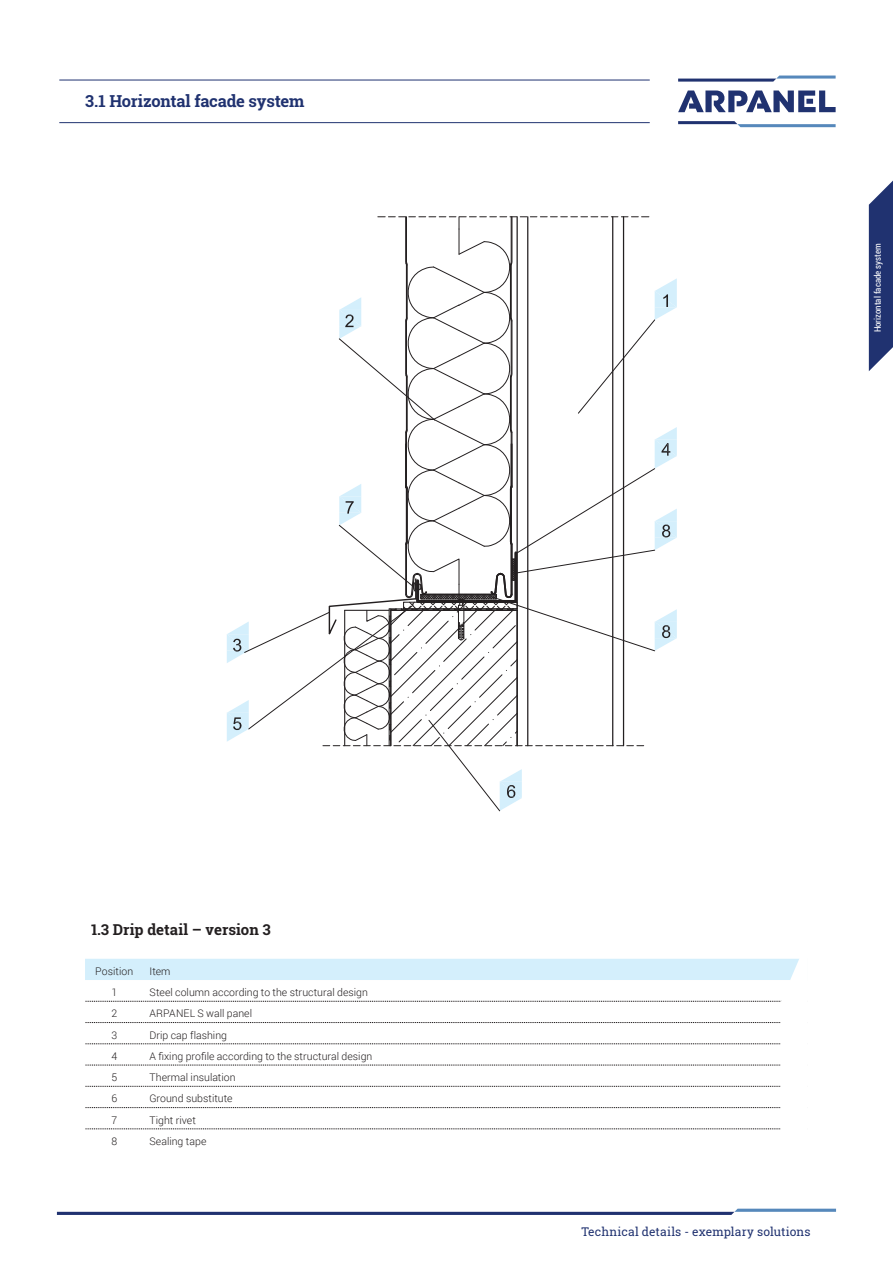
<style>
.page{position:relative;width:893px;height:1263px;background:#fff}
.page>*{position:absolute;margin:0;border:0;box-sizing:border-box;transform-origin:0 0}
.t1{font:700 16.5px "Roboto Slab";letter-spacing:-.01em;color:#203270}
.t2{font:700 15px "Roboto Slab";color:#231f20}
.t3{font:12px "Roboto Slab";letter-spacing:.015em;color:#203270}
.t4{font:300 10.5px "Roboto";letter-spacing:.005em;color:#231f20}
.t5{font:9px "Roboto Condensed";color:#fff}
</style>
<div class="page">
<svg style="left:678px;top:91px;width:158px;height:21px"></svg>
<svg style="left:678px;top:121px;width:158px;height:6px"></svg>
<svg style="left:678px;top:76px;width:158px;height:6px"></svg>
<hr style="left:59px;top:122px;width:591px;height:1px;background:#203270">
<hr style="left:59px;top:80px;width:591px;height:1px;background:#203270">
<svg style="left:57px;top:1209px;width:779px;height:6px"></svg>
<svg style="left:869px;top:180px;width:24px;height:191px;background:#3c4c82"></svg>
<svg style="left:227px;top:216px;width:450px;height:595px"></svg>
<svg style="left:85px;top:958px;width:714px;height:172px"></svg>
<h1 class="t1" style="left:85px;top:90px;width:221px">3.1 Horizontal facade system</h1>
<p class="t5" style="left:871px;top:332px;width:91px;rotate:-90deg">Horizontal facade system</p>
<h2 class="t2" style="left:91px;top:919px;width:181px">1.3 Drip detail – version 3</h2>
<p class="t4" style="left:95px;top:964px;width:39px">Position</p>
<p class="t4" style="left:149px;top:964px;width:23px">Item</p>
<p class="t4" style="left:111px;top:985px;width:7px">1</p>
<p class="t4" style="left:149px;top:985px;width:220px">Steel column according to the structural design</p>
<p class="t4" style="left:111px;top:1006px;width:7px">2</p>
<p class="t4" style="left:149px;top:1006px;width:104px">ARPANEL S wall panel</p>
<p class="t4" style="left:111px;top:1028px;width:7px">3</p>
<p class="t4" style="left:149px;top:1028px;width:79px">Drip cap flashing</p>
<p class="t4" style="left:111px;top:1049px;width:7px">4</p>
<p class="t4" style="left:149px;top:1049px;width:224px">A fixing profile according to the structural design</p>
<p class="t4" style="left:111px;top:1070px;width:7px">5</p>
<p class="t4" style="left:149px;top:1070px;width:88px">Thermal insulation</p>
<p class="t4" style="left:111px;top:1091px;width:7px">6</p>
<p class="t4" style="left:149px;top:1091px;width:85px">Ground substitute</p>
<p class="t4" style="left:111px;top:1113px;width:7px">7</p>
<p class="t4" style="left:149px;top:1113px;width:48px">Tight rivet</p>
<p class="t4" style="left:111px;top:1134px;width:7px">8</p>
<p class="t4" style="left:149px;top:1134px;width:58px">Sealing tape</p>
<p class="t3" style="left:581px;top:1223px;width:231px">Technical details - exemplary solutions</p>
</div>
